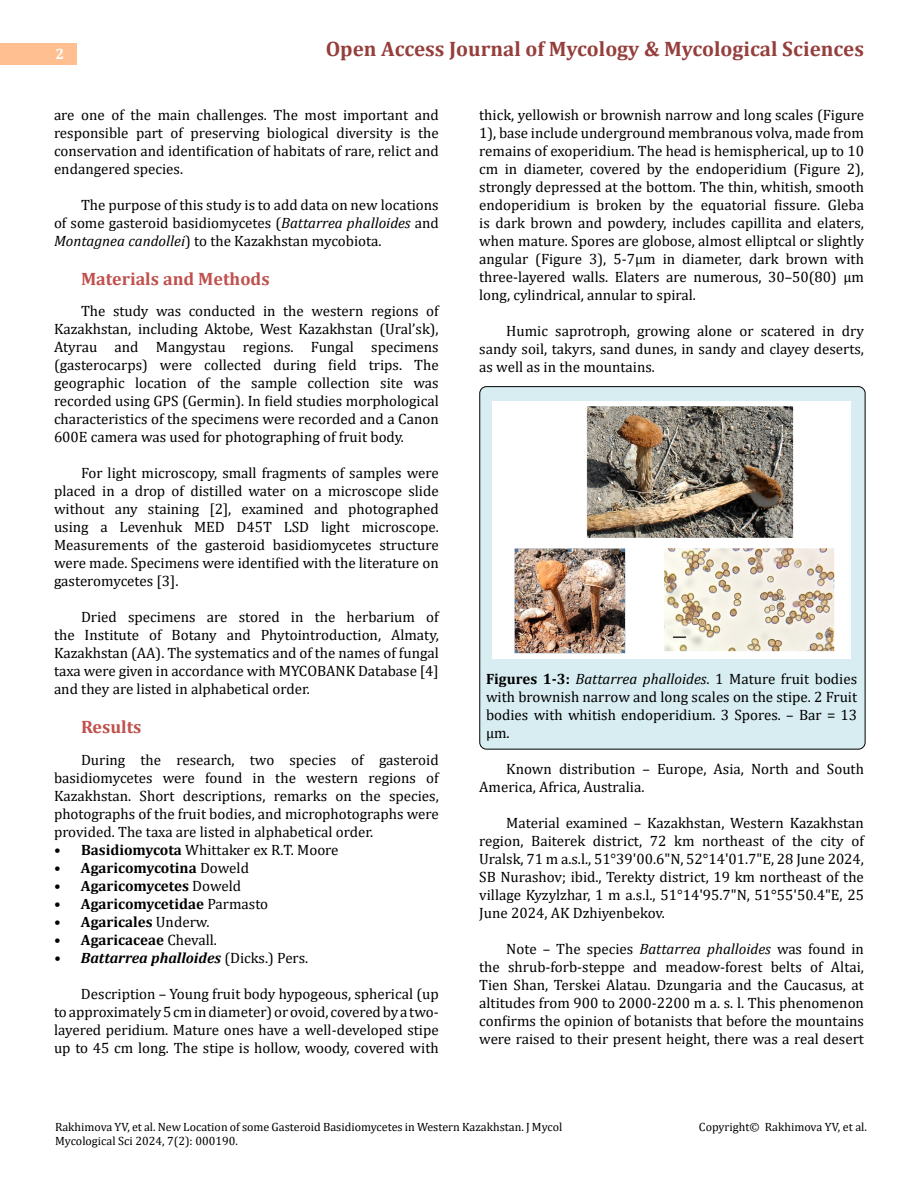
<style>
.page{position:relative;width:918px;height:1188px;background:#fff}
.page>*{position:absolute;margin:0;border:0;box-sizing:border-box;transform-origin:0 0}
.t1{font:700 21px "Cambria";color:#953f3c}
.t2{font:700 18px "Cambria";color:#c0504d}
.t3{font:15px/18px "Cambria";color:#000;text-align:justify}
.t4{font:700 15px "Cambria";color:#000}
.t5{font:italic 700 15px "Cambria";color:#000}
.t6{font:700 15px "Cambria";color:#fff}
.t7{font:12px/14.4px "Cambria";color:#000}
.s1{font-style:italic}
.s2{font-weight:700}
.s3{font-weight:400}
.s4{font-weight:400;font-style:normal}
</style>
<div class="page">
<div style="left:0;top:43px;width:76px;height:21px;background:#ffbf91"></div>
<div style="left:480px;top:387px;width:385px;height:362px;background:#d8edf2;border-radius:7px"></div>
<div style="left:479px;top:386px;width:387px;height:364px;border:1px solid #000;border-radius:7px"></div>
<img style="left:493px;top:402px;width:358px;height:257px">
<p class="t6" style="left:56px;top:44px;width:10px">2</p>
<h1 class="t1" style="left:326px;top:34px;width:540px">Open Access Journal of Mycology &amp; Mycological Sciences</h1>
<p class="t3" style="left:54px;top:105px;width:386px">are one of the main challenges. The most important and responsible part of preserving biological diversity is the conservation and identification of habitats of rare, relict and endangered species.</p>
<p class="t3" style="left:54px;top:195px;width:386px;text-indent:27px">The purpose of this study is to add data on new locations of some gasteroid basidiomycetes (<span class="s1">Battarrea phalloides</span> and <span class="s1">Montagnea candollei</span>) to the Kazakhstan mycobiota.</p>
<p class="t2" style="left:81px;top:266px;width:190px">Materials and Methods</p>
<p class="t3" style="left:54px;top:302px;width:386px;text-indent:27px">The study was conducted in the western regions of Kazakhstan, including Aktobe, West Kazakhstan (Ural’sk), Atyrau and Mangystau regions. Fungal specimens (gasterocarps) were collected during field trips. The geographic location of the sample collection site was recorded using GPS (Germin). In field studies morphological characteristics of the specimens were recorded and а Canon 600E camera was used for photographing of fruit body.</p>
<p class="t3" style="left:54px;top:464px;width:386px;text-indent:27px">For light microscopy, small fragments of samples were placed in a drop of distilled water on a microscope slide without any staining [2], examined and photographed using a Levenhuk MED D45T LSD light microscope.<br>Measurements of the gasteroid basidiomycetes structure were made. Specimens were identified with the literature on gasteromycetes [3].</p>
<p class="t3" style="left:54px;top:608px;width:386px;text-indent:27px">Dried specimens are stored in the herbarium of the Institute of Botany and Phytointroduction, Almaty, Kazakhstan (AA). The systematics and of the names of fungal taxa were given in accordance with MYCOBANK Database [4] and they are listed in alphabetical order.</p>
<p class="t2" style="left:81px;top:714px;width:62px">Results</p>
<p class="t3" style="left:54px;top:750px;width:386px;text-indent:27px">During the research, two species of gasteroid basidiomycetes were found in the western regions of Kazakhstan. Short descriptions, remarks on the species, photographs of the fruit bodies, and microphotographs were provided. The taxa are listed in alphabetical order.</p>
<p class="t3" style="left:54px;top:840px;width:286px"><span class="s2">• Basidiomycota</span> Whittaker ex R.T. Moore</p>
<p class="t4" style="left:54px;top:857px;width:197px">• Agaricomycotina <span class="s3">Doweld</span></p>
<p class="t4" style="left:54px;top:875px;width:189px">• Agaricomycetes <span class="s3">Doweld</span></p>
<p class="t4" style="left:54px;top:893px;width:216px">• Agaricomycetidae <span class="s3">Parmasto</span></p>
<p class="t4" style="left:54px;top:911px;width:157px">• Agaricales <span class="s3">Underw.</span></p>
<p class="t4" style="left:54px;top:929px;width:165px">• Agaricaceae <span class="s3">Chevall.</span></p>
<p class="t5" style="left:54px;top:947px;width:256px">• Battarrea phalloides <span class="s4">(Dicks.) Pers.</span></p>
<p class="t3" style="left:54px;top:984px;width:386px;text-indent:27px">Description – Young fruit body hypogeous, spherical (up to approximately 5 cm in diameter) or ovoid, covered by a two&shy;layered peridium. Mature ones have a well-developed stipe up to 45 cm long. The stipe is hollow, woody, covered with</p>
<p class="t3" style="left:479px;top:105px;width:386px">thick, yellowish or brownish narrow and long scales (Figure 1), base include underground membranous volva, made from remains of exoperidium. The head is hemispherical, up to 10 cm in diameter, covered by the endoperidium (Figure 2), strongly depressed at the bottom. The thin, whitish, smooth endoperidium is broken by the equatorial fissure. Gleba is dark brown and powdery, includes capillita and elaters, when mature. Spores are globose, almost elliptcal or slightly angular (Figure 3), 5-7µm in diameter, dark brown with three-layered walls. Elaters are numerous, 30–50(80) µm long, cylindrical, annular to spiral.</p>
<p class="t3" style="left:479px;top:321px;width:386px;text-indent:27px">Humic saprotroph, growing alone or scatered in dry sandy soil, takyrs, sand dunes, in sandy and clayey deserts, as well as in the mountains.</p>
<p class="t3" style="left:486px;top:670px;width:373px"><span class="s2">Figures 1-3:</span> <span class="s1">Battarrea phalloides</span>. 1 Mature fruit bodies with brownish narrow and long scales on the stipe. 2 Fruit bodies with whitish endoperidium. 3 Spores. – Bar = 13 µm.</p>
<p class="t3" style="left:479px;top:760px;width:386px;text-indent:27px">Known distribution – Europe, Asia, North and South<br>America, Africa, Australia.</p>
<p class="t3" style="left:479px;top:814px;width:386px;text-indent:27px">Material examined – Kazakhstan, Western Kazakhstan region, Baiterek district, 72 km northeast of the city of Uralsk, 71 m a.s.l., 51°39ʹ00.6ʺN, 52°14ʹ01.7ʺE, 28 June 2024, SB Nurashov; ibid., Terekty district, 19 km northeast of the village Kyzylzhar, 1 m a.s.l., 51°14ʹ95.7ʺN, 51°55ʹ50.4ʺE, 25<br>June 2024, AK Dzhiyenbekov.</p>
<p class="t3" style="left:479px;top:940px;width:386px;text-indent:27px">Note – The species <span class="s1">Battarrea phalloides</span> was found in the shrub-forb-steppe and meadow-forest belts of Altai, Tien Shan, Terskei Alatau. Dzungaria and the Caucasus, at altitudes from 900 to 2000-2200 m a. s. l. This phenomenon confirms the opinion of botanists that before the mountains were raised to their present height, there was a real desert</p>
<p class="t7" style="left:55px;top:1120px;width:509px">Rakhimova YV, et al. New Location of some Gasteroid Basidiomycetes in Western Kazakhstan. J Mycol<br>Mycological Sci 2024, 7(2): 000190.</p>
<p class="t7" style="left:699px;top:1120px;width:169px">Copyright© Rakhimova YV, et al.</p>
</div>
